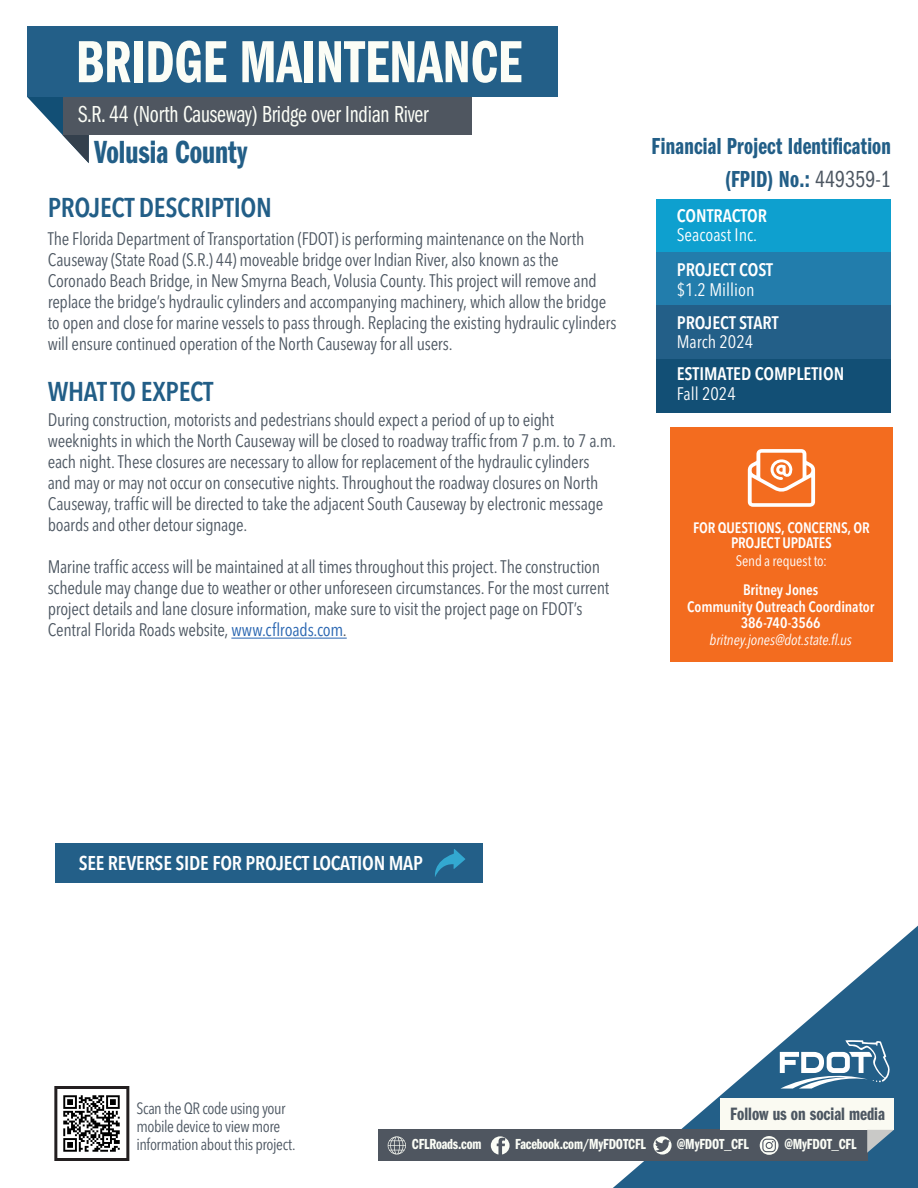
<style>
.page{position:relative;width:918px;height:1188px;background:#fff}
.page>*{position:absolute;margin:0;border:0;box-sizing:border-box;transform-origin:0 0}
.t1{font:61.5px "ITC Franklin Gothic Std Dm Cp";color:#fbfdf6;scale:.96 1}
.t2{font:33.15px "ITC Franklin Gothic Std Dm Cp";color:#225e87;scale:.96 1}
.t3{font:600 condensed 27px "Avenir Next LT Pro";letter-spacing:-.01em;color:#225e87}
.t4{font:24px "ITC Franklin Gothic Std Dm Cp";letter-spacing:.01em;color:#225e87;scale:.96 1}
.t5{font:24px "ITC Franklin Gothic Std Bk Cp";letter-spacing:-.01em;color:#fbfdf6;scale:.96 1}
.t6{font:600 condensed 19.8px "Avenir Next LT Pro";letter-spacing:-.01em;color:#fff}
.t7{font:18.6px "ITC Franklin Gothic Std Dm Cp";color:#4d5762}
.t8{font:condensed 18px/21px "Avenir Next LT Pro";letter-spacing:-.015em;color:#4d5762}
.t9{font:600 condensed 18px "Avenir Next LT Pro";color:#fff}
.t10{font:condensed 18px "Avenir Next LT Pro";color:#fff}
.t11{font:condensed 16.2px/17.7px "Avenir Next LT Pro";letter-spacing:-.025em;color:#4d5762}
.t12{font:15.15px "ITC Franklin Gothic Std Dm Cp";letter-spacing:-.01em;color:#fbfdf6}
.t13{font:600 condensed 15px/16.5px "Avenir Next LT Pro";letter-spacing:-.005em;color:#fff;text-align:center}
.t14{font:condensed 15px "Avenir Next LT Pro";letter-spacing:-.01em;color:#fff}
.s1{color:#2865b1}
.s2{color:#57585a}
.s3{font-family:"ITC Franklin Gothic Std Bk Cp";color:#4d5762}
.s4{font-weight:400;font-style:italic}
</style>
<div class="page">
<div style="left:55px;top:843px;width:428px;height:40px;background:#235f88"></div>
<svg style="left:435px;top:849px;width:30px;height:28px"></svg>
<div style="left:656px;top:305px;width:235px;height:54px;background:#235f88"></div>
<div style="left:656px;top:199px;width:235px;height:54px;background:#0ea0cf"></div>
<div style="left:656px;top:253px;width:235px;height:52px;background:#227dac"></div>
<div style="left:656px;top:359px;width:235px;height:54px;background:#124f75"></div>
<svg style="left:27px;top:97px;width:62px;height:66px"></svg>
<hr style="left:231px;top:638px;width:116px;height:1px;background:#2865b1">
<div style="left:27px;top:27px;width:531px;height:70px;background:#235f88"></div>
<svg style="left:613px;top:926px;width:305px;height:262px"></svg>
<svg style="left:129px;top:1040px;width:761px;height:50px"></svg>
<div style="left:378px;top:1130px;width:489px;height:31px;background:#4f5660"></div>
<svg style="left:491px;top:1136px;width:19px;height:19px"></svg>
<svg style="left:653px;top:1136px;width:19px;height:19px"></svg>
<svg style="left:388px;top:1136px;width:18px;height:18px"></svg>
<svg style="left:760px;top:1136px;width:19px;height:19px"></svg>
<div style="left:720px;top:1098px;width:174px;height:32px;background:#fafaf2"></div>
<svg style="left:867px;top:1130px;width:27px;height:23px"></svg>
<div style="left:670px;top:428px;width:222px;height:234px;background:#f36c1f"></div>
<svg style="left:748px;top:449px;width:67px;height:58px"></svg>
<div style="left:63px;top:97px;width:409px;height:38px;background:#4f5660"></div>
<img style="left:63px;top:1095px;width:57px;height:57px">
<div style="left:54px;top:1086px;width:75px;height:75px;border:3px solid #231f20"></div>
<p class="t1" style="left:76px;top:28px;width:466px">BRIDGE MAINTENANCE</p>
<p class="t5" style="left:78px;top:101px;width:367px">S.R. 44 (North Causeway) Bridge over Indian River</p>
<p class="t2" style="left:94px;top:134px;width:161px">Volusia County</p>
<p class="t3" style="left:48px;top:191px;width:226px">PROJECT DESCRIPTION</p>
<p class="t8" style="left:48px;top:229px;width:570px">The Florida Department of Transportation (FDOT) is performing maintenance on the North Causeway (State Road (S.R.) 44) moveable bridge over Indian River, also known as the Coronado Beach Bridge, in New Smyrna Beach, Volusia County. This project will remove and replace the bridge’s hydraulic cylinders and accompanying machinery, which allow the bridge to open and close for marine vessels to pass through. Replacing the existing hydraulic cylinders will ensure continued operation of the North Causeway for all users.</p>
<p class="t3" style="left:48px;top:375px;width:167px">WHAT TO EXPECT</p>
<p class="t8" style="left:48px;top:409px;width:570px">During construction, motorists and pedestrians should expect a period of up to eight weeknights in which the North Causeway will be closed to roadway traffic from 7 p.m. to 7 a.m. each night. These closures are necessary to allow for replacement of the hydraulic cylinders and may or may not occur on consecutive nights. Throughout the roadway closures on North Causeway, traffic will be directed to take the adjacent South Causeway by electronic message boards and other detour signage.</p>
<p class="t8" style="left:48px;top:556px;width:563px">Marine traffic access will be maintained at all times throughout this project. The construction schedule may change due to weather or other unforeseen circumstances. For the most current project details and lane closure information, make sure to visit the project page on FDOT’s Central Florida Roads website, <span class="s1">www.cflroads.com</span><span class="s2">.</span></p>
<p class="t4" style="left:652px;top:132px;width:251px">Financial Project Identification</p>
<p class="t4" style="left:725px;top:166px;width:174px">(FPID) No.: <span class="s3">449359-1</span></p>
<p class="t9" style="left:677px;top:205px;width:92px">CONTRACTOR</p>
<p class="t10" style="left:677px;top:224px;width:82px">Seacoast Inc.</p>
<p class="t9" style="left:677px;top:259px;width:98px">PROJECT COST</p>
<p class="t10" style="left:677px;top:278px;width:79px">$1.2 Million</p>
<p class="t9" style="left:677px;top:312px;width:103px">PROJECT START</p>
<p class="t10" style="left:677px;top:331px;width:78px">March 2024</p>
<p class="t9" style="left:677px;top:363px;width:169px">ESTIMATED COMPLETION</p>
<p class="t10" style="left:677px;top:382px;width:61px">Fall 2024</p>
<p class="t13" style="left:693px;top:519px;width:178px;line-height:15.6px">FOR QUESTIONS, CONCERNS, OR<br>PROJECT UPDATES</p>
<p class="t14" style="left:736px;top:552px;width:93px">Send a request to:</p>
<p class="t13" style="left:687px;top:582px;width:188px">Britney Jones<br>Community Outreach Coordinator<br>386-740-3566 <span class="s4">britney.jones@dot.state.fl.us</span></p>
<p class="t6" style="left:79px;top:851px;width:346px">SEE REVERSE SIDE FOR PROJECT LOCATION MAP</p>
<p class="t11" style="left:136px;top:1100px;width:161px">Scan the QR code using your mobile device to view more information about this project.</p>
<p class="t7" style="left:730px;top:1103px;width:156px">Follow us on social media</p>
<p class="t12" style="left:412px;top:1136px;width:71px">CFLRoads.com</p>
<p class="t12" style="left:515px;top:1136px;width:132px">Facebook.com/MyFDOTCFL</p>
<p class="t12" style="left:677px;top:1136px;width:74px">@MyFDOT_CFL</p>
<p class="t12" style="left:784px;top:1136px;width:74px">@MyFDOT_CFL</p>
</div>
